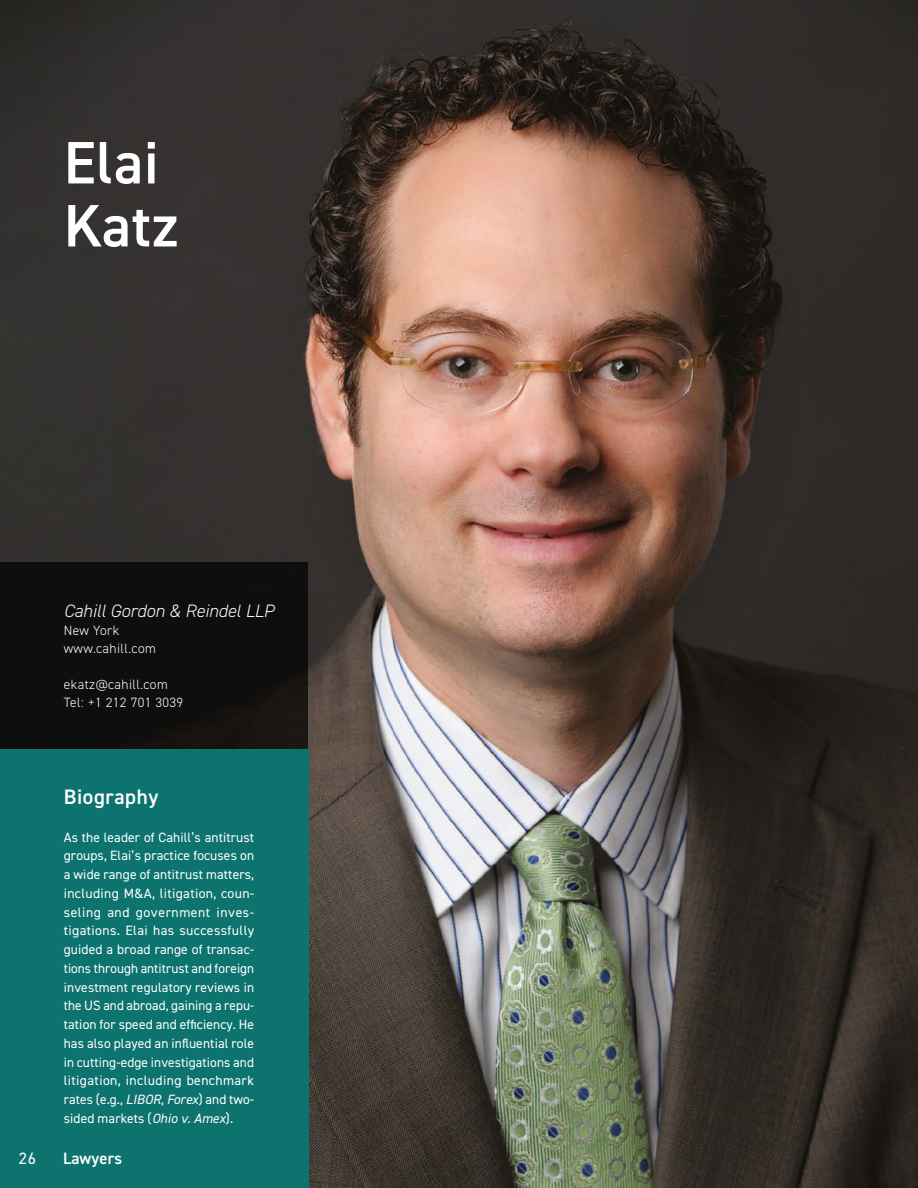
<style>
.page{position:relative;width:918px;height:1188px;background:#fff}
.page>*{position:absolute;margin:0;border:0;box-sizing:border-box;transform-origin:0 0}
.Lawyer_Name{font:600 60px/63px "DIN2014";letter-spacing:.01em;color:#fff}
.Biography_Title{font:600 21px "DIN2014";letter-spacing:.03em;color:#fff}
.Firm_Name{font:italic 300 18px "DIN2014";color:#fff}
.t1{font:600 16.5px "DIN2014";letter-spacing:.01em;color:#fff}
.t2{font:16.5px "DIN2014";color:#fff}
.Biography_Body{font:13.5px/18.8px "DIN2014";letter-spacing:.025em;color:#fff;text-align:justify}
.Contact_Details{font:300 13.5px "DIN2014";letter-spacing:.03em;color:#fff}
.s1{font-style:italic}
</style>
<div class="page">
<img style="left:0;top:0;width:918px;height:1188px">
<div style="left:0;top:563px;width:308px;height:336px;background:#0f0e0e"></div>
<div style="left:0;top:750px;width:308px;height:438px;background:#0d736f"></div>
<p class="Lawyer_Name" style="left:64px;top:130px;width:116px">Elai<br>Katz</p>
<p class="Firm_Name" style="left:64px;top:600px;width:212px">Cahill Gordon &amp; Reindel LLP</p>
<p class="Contact_Details" style="left:64px;top:623px;width:57px">New York</p>
<p class="Contact_Details" style="left:64px;top:641px;width:94px">www.cahill.com</p>
<p class="Contact_Details" style="left:64px;top:677px;width:106px">ekatz@cahill.com</p>
<p class="Contact_Details" style="left:64px;top:695px;width:121px">Tel: +1 212 701 3039</p>
<p class="Biography_Title" style="left:64px;top:783px;width:96px">Biography</p>
<p class="Biography_Body" style="left:64px;top:827px;width:192px">As the leader of Cahill’s antitrust groups, Elai’s practice focuses on a wide range of antitrust matters, including M&amp;A, litigation, coun&shy;seling and government inves&shy;tigations. Elai has successfully guided a broad range of transac&shy;tions through antitrust and foreign investment regulatory reviews in the US and abroad, gaining a repu&shy;tation for speed and efficiency. He has also played an influential role in cutting-edge investigations and litigation, including benchmark rates (e.g., <span class="s1">LIBOR</span>, <span class="s1">Forex</span>) and two&shy;sided markets (<span class="s1">Ohio v. Amex</span>).</p>
<p class="t2" style="left:19px;top:1148px;width:19px">26</p>
<p class="t1" style="left:63px;top:1148px;width:61px">Lawyers</p>
</div>
